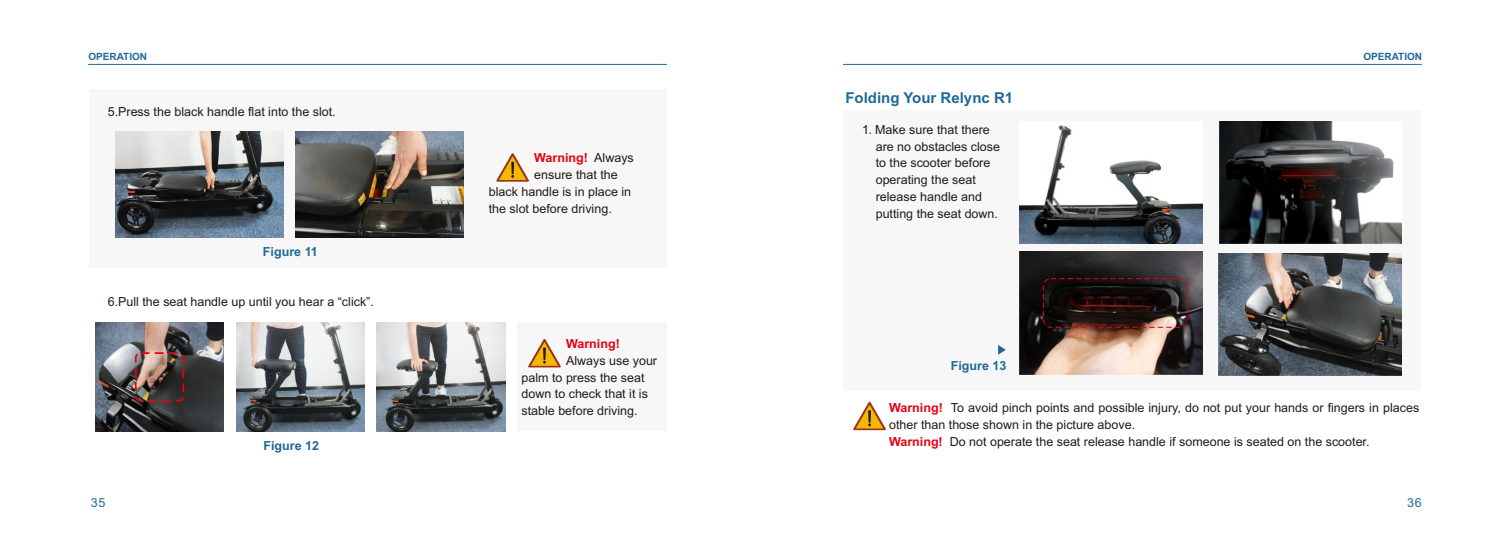
<style>
.page{position:relative;width:1510px;height:546px;background:#fff}
.page>*{position:absolute;margin:0;border:0;box-sizing:border-box;transform-origin:0 0}
.t1{font:700 15px "Arial";color:#216997}
.t2{font:12.5px/16.8px "Arial";color:#231916}
.t3{font:700 12.5px "Arial";color:#216997}
.t4{font:700 12.5px "Arial";color:#e60013}
.t5{font:12.5px "Arial";color:#1f699d}
.t6{font:700 10px "Arial";color:#216997}
.s1{font-weight:400;color:#231916}
.s2{font-family:"Sim Sun"}
.s3{font-weight:700;color:#e60013}
</style>
<div class="page">
<hr style="left:843px;top:64px;width:578px;height:1px;background:#216997">
<hr style="left:88px;top:64px;width:578px;height:1px;background:#216997">
<div style="left:89px;top:89px;width:577px;height:178px;background:#f7f7f8"></div>
<img style="left:116px;top:132px;width:168px;height:105px">
<img style="left:295px;top:132px;width:168px;height:105px">
<img style="left:95px;top:322px;width:129px;height:109px">
<div style="left:135px;top:352px;width:49px;height:49px;border:2px dashed #e60013;border-radius:5px"></div>
<img style="left:236px;top:322px;width:128px;height:109px">
<img style="left:377px;top:322px;width:128px;height:109px">
<div style="left:517px;top:322px;width:149px;height:109px;background:#f7f7f8"></div>
<div style="left:843px;top:110px;width:577px;height:280px;background:#f7f7f8"></div>
<img style="left:1219px;top:122px;width:182px;height:122px">
<img style="left:1218px;top:253px;width:183px;height:122px">
<img style="left:1019px;top:252px;width:184px;height:122px">
<div style="left:1043px;top:278px;width:145px;height:50px;border:1px dashed #e60013;border-radius:7px"></div>
<img style="left:1019px;top:125px;width:183px;height:119px">
<svg style="left:998px;top:345px;width:7px;height:10px"></svg>
<svg style="left:496px;top:153px;width:33px;height:29px"></svg>
<svg style="left:528px;top:339px;width:33px;height:28px"></svg>
<svg style="left:853px;top:401px;width:33px;height:29px"></svg>
<p class="t6" style="left:88px;top:52px;width:60px">OPERATION</p>
<p class="t6" style="left:1363px;top:52px;width:60px">OPERATION</p>
<p class="t2" style="left:108px;top:105px;width:229px">5.Press the black handle flat into the slot.</p>
<p class="t3" style="left:263px;top:247px;width:56px">Figure 11</p>
<p class="t2" style="left:108px;top:294px;width:268px">6.Pull the seat handle up until you hear a “click”.</p>
<p class="t3" style="left:263px;top:440px;width:57px">Figure 12</p>
<p class="t4" style="left:534px;top:153px;width:101px">Warning! <span class="s1">Always</span></p>
<p class="t2" style="left:534px;top:167px;width:85px">ensure that the</p>
<p class="t2" style="left:489px;top:184px;width:144px">black handle is in place in</p>
<p class="t2" style="left:489px;top:201px;width:124px">the slot before driving.</p>
<p class="t4" style="left:566px;top:339px;width:55px">Warning!</p>
<p class="t2" style="left:521px;top:353px;width:137px;text-indent:45px">Always use your palm to press the seat down to check that it is stable before driving.</p>
<p class="t1" style="left:845px;top:92px;width:169px">Folding Your Relync R1</p>
<p class="t2" style="left:875px;top:122px;width:126px;text-indent:-14px">1<span class="s2">.</span>Make sure that there are no obstacles close to the scooter before operating the seat release handle and putting the seat down.</p>
<p class="t3" style="left:950px;top:361px;width:57px">Figure 13</p>
<p class="t2" style="left:889px;top:400px;width:531px"><span class="s3">Warning!</span> To avoid pinch points and possible injury, do not put your hands or fingers in places other than those shown in the picture above.<br><span class="s3">Warning!</span> Do not operate the seat release handle if someone is seated on the scooter.</p>
<p class="t5" style="left:91px;top:497px;width:16px">35</p>
<p class="t5" style="left:1407px;top:497px;width:16px">36</p>
</div>
